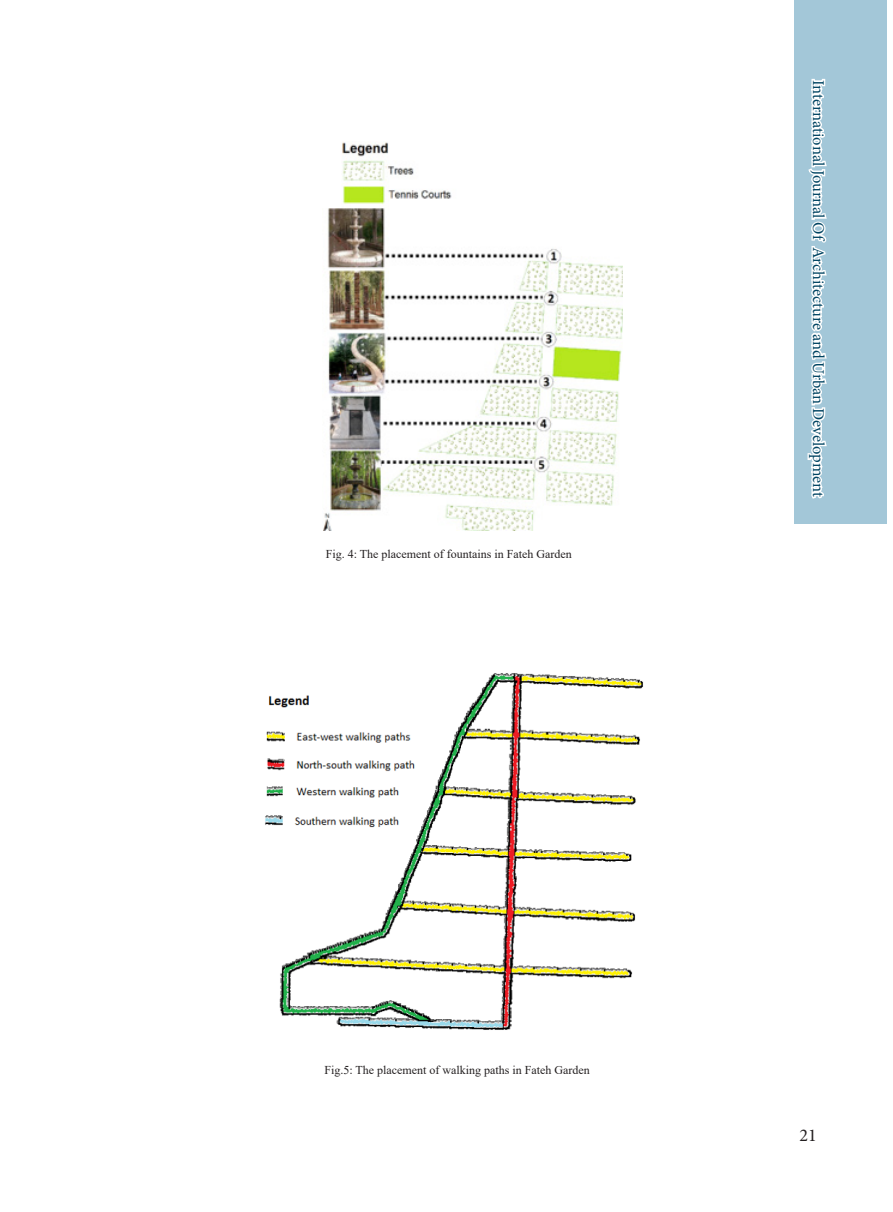
<style>
.page{position:relative;width:893px;height:1212px;background:#fff}
.page>*{position:absolute;margin:0;border:0;box-sizing:border-box;transform-origin:0 0}
.t1{font:18px "Minion Pro";color:#231f20}
.t2{font:16.5px "Minion Pro";letter-spacing:-.005em;color:#004462}
.abstract{font:12px "Times New Roman";color:#231f20}
</style>
<div class="page">
<div style="left:794px;top:0;width:92px;height:524px;background:#a3c7d8"></div>
<svg style="left:807px;top:78px;width:20px;height:421px"></svg>
<img style="left:323px;top:142px;width:300px;height:388px">
<img style="left:265px;top:673px;width:378px;height:357px">
<p class="abstract" style="left:326px;top:545px;width:248px">Fig. 4: The placement of fountains in Fateh Garden</p>
<p class="abstract" style="left:324px;top:1061px;width:267px">Fig.5: The placement of walking paths in Fateh Garden</p>
<h2 class="t2" style="left:829px;top:80px;width:419px;rotate:90deg">International Journal Of Architecture and Urban Development</h2>
<h1 class="t1" style="left:800px;top:1123px;width:19px">21</h1>
</div>
